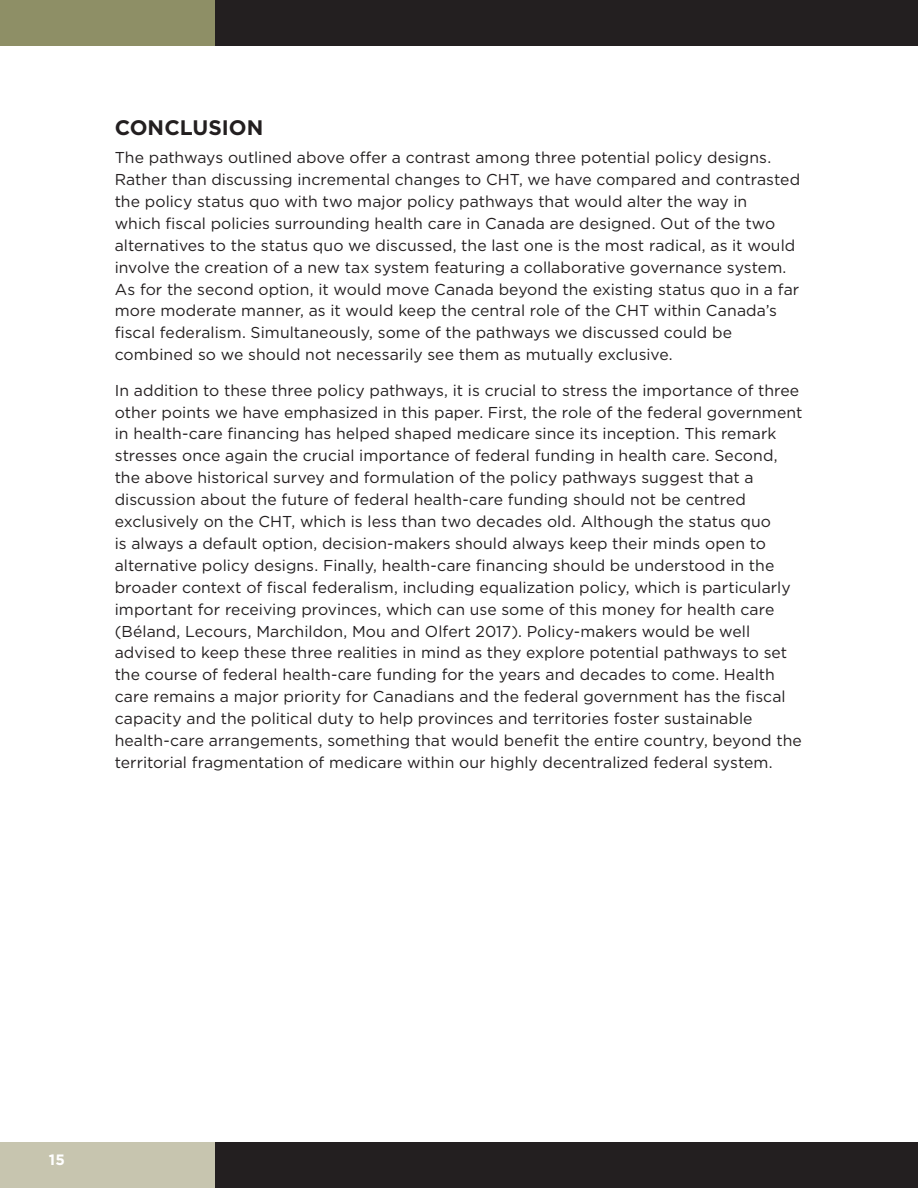
<style>
.page{position:relative;width:918px;height:1188px;background:#fff}
.page>*{position:absolute;margin:0;border:0;box-sizing:border-box;transform-origin:0 0}
.Heading_1{font:700 21px "Gotham";letter-spacing:.005em;color:#231f20}
.Body{font:15.75px/21.9px "Gotham";letter-spacing:.005em;color:#231f20}
.t1{font:700 15px "Gotham";color:#fff}
</style>
<div class="page">
<div style="left:0;top:1143px;width:215px;height:45px;background:#c7c5af"></div>
<div style="left:0;top:0;width:215px;height:45px;background:#8e8f66"></div>
<div style="left:215px;top:1143px;width:703px;height:45px;background:#231f20"></div>
<div style="left:215px;top:0;width:703px;height:45px;background:#231f20"></div>
<p class="Heading_1" style="left:115px;top:113px;width:150px">CONCLUSION</p>
<p class="Body" style="left:115px;top:146px;width:687px">The pathways outlined above offer a contrast among three potential policy designs.<br>Rather than discussing incremental changes to CHT, we have compared and contrasted the policy status quo with two major policy pathways that would alter the way in<br>which fiscal policies surrounding health care in Canada are designed. Out of the two alternatives to the status quo we discussed, the last one is the most radical, as it would involve the creation of a new tax system featuring a collaborative governance system.<br>As for the second option, it would move Canada beyond the existing status quo in a far more moderate manner, as it would keep the central role of the CHT within Canada’s fiscal federalism. Simultaneously, some of the pathways we discussed could be combined so we should not necessarily see them as mutually exclusive.</p>
<p class="Body" style="left:115px;top:379px;width:689px">In addition to these three policy pathways, it is crucial to stress the importance of three other points we have emphasized in this paper. First, the role of the federal government in health-care financing has helped shaped medicare since its inception. This remark stresses once again the crucial importance of federal funding in health care. Second, the above historical survey and formulation of the policy pathways suggest that a discussion about the future of federal health-care funding should not be centred exclusively on the CHT, which is less than two decades old. Although the status quo<br>is always a default option, decision-makers should always keep their minds open to alternative policy designs. Finally, health-care financing should be understood in the broader context of fiscal federalism, including equalization policy, which is particularly important for receiving provinces, which can use some of this money for health care (Béland, Lecours, Marchildon, Mou and Olfert 2017). Policy-makers would be well advised to keep these three realities in mind as they explore potential pathways to set the course of federal health-care funding for the years and decades to come. Health care remains a major priority for Canadians and the federal government has the fiscal capacity and the political duty to help provinces and territories foster sustainable health-care arrangements, something that would benefit the entire country, beyond the territorial fragmentation of medicare within our highly decentralized federal system.</p>
<p class="t1" style="left:49px;top:1150px;width:17px">15</p>
</div>
